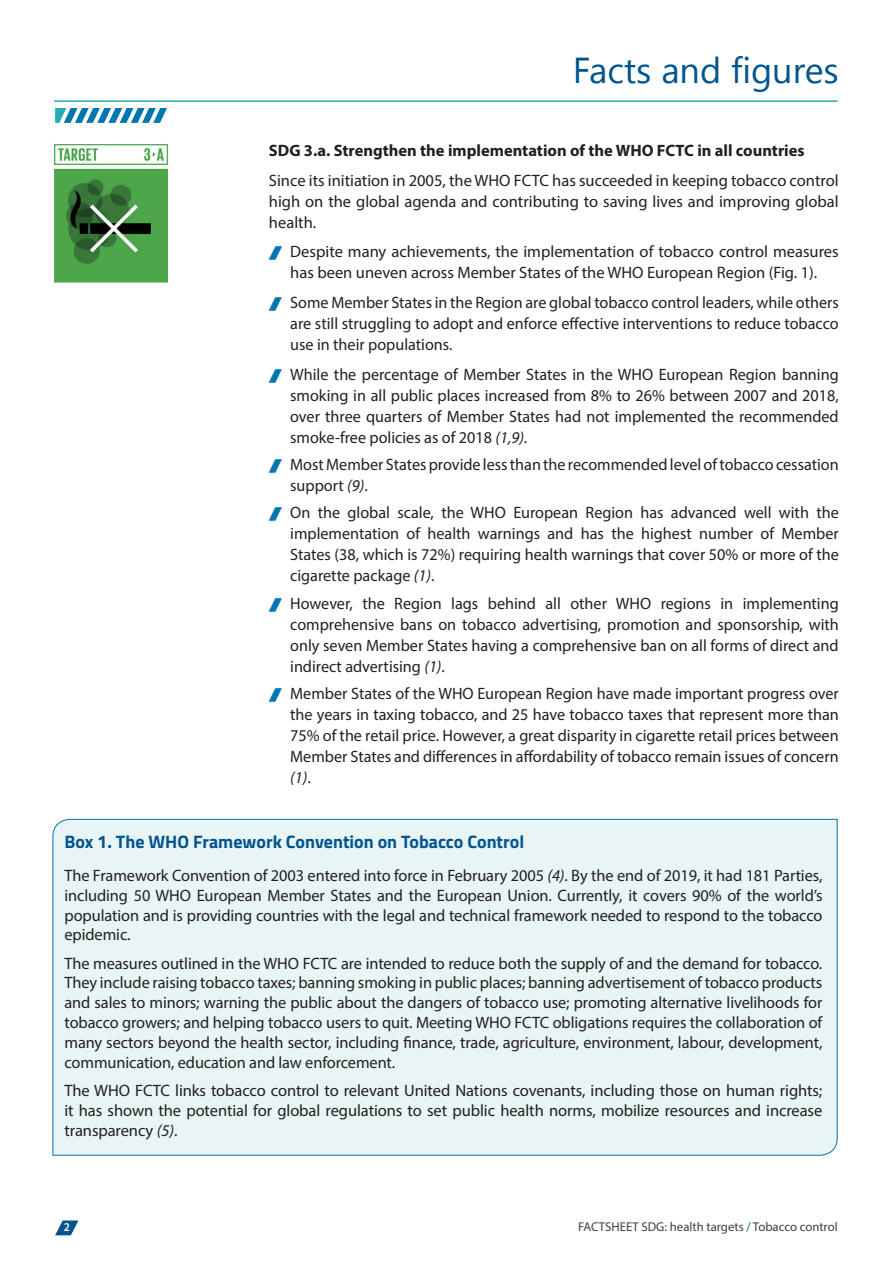
<style>
.page{position:relative;width:893px;height:1263px;background:#fff}
.page>*{position:absolute;margin:0;border:0;box-sizing:border-box;transform-origin:0 0}
.Titoli_interni{font:36px "Segoe UI";color:#00548e}
.titoli_box{font:700 18px "Titillium Web";color:#00548e}
.Testo{font:16.5px/21px "Myriad Pro";color:#231f20;text-align:justify}
.Testo-2{font:700 16.5px "Myriad Pro";color:#231f20}
.t1{font:12.75px "Myriad Pro";color:#3e3e3f}
.t2{font:600 12px "Myriad Pro";color:#fff;scale:.95 1}
.s1{font-style:italic}
.s2{color:#005e97}
</style>
<div class="page">
<svg style="left:55px;top:1220px;width:24px;height:15px"></svg>
<div style="left:52px;top:818px;width:786px;height:338px;background:#e9f4f5"></div>
<img style="left:54px;top:144px;width:115px;height:139px">
<hr style="left:54px;top:100px;width:783px;height:2px;background:#23afb1">
<svg style="left:55px;top:108px;width:112px;height:15px"></svg>
<p class="Titoli_interni" style="left:573px;top:45px;width:267px">Facts and figures</p>
<p class="Testo-2" style="left:269px;top:140px;width:537px">SDG 3.a. Strengthen the implementation of the WHO FCTC in all countries</p>
<p class="Testo" style="left:269px;top:170px;width:571px">Since its initiation in 2005, the WHO FCTC has succeeded in keeping tobacco control high on the global agenda and contributing to saving lives and improving global health.</p>
<p class="Testo" style="left:290px;top:241px;width:550px">Despite many achievements, the implementation of tobacco control measures has been uneven across Member States of the WHO European Region (Fig. 1).</p>
<p class="Testo" style="left:290px;top:292px;width:550px">Some Member States in the Region are global tobacco control leaders, while others are still struggling to adopt and enforce effective interventions to reduce tobacco use in their populations.</p>
<p class="Testo" style="left:290px;top:363px;width:550px">While the percentage of Member States in the WHO European Region banning smoking in all public places increased from 8% to 26% between 2007 and 2018, over three quarters of Member States had not implemented the recommended smoke-free policies as of 2018 <span class="s1">(1,9)</span>.</p>
<p class="Testo" style="left:290px;top:454px;width:550px">Most Member States provide less than the recommended level of tobacco cessation support <span class="s1">(9)</span>.</p>
<p class="Testo" style="left:290px;top:502px;width:550px">On the global scale, the WHO European Region has advanced well with the implementation of health warnings and has the highest number of Member States (38, which is 72%) requiring health warnings that cover 50% or more of the cigarette package <span class="s1">(1)</span>.</p>
<p class="Testo" style="left:290px;top:592px;width:550px">However, the Region lags behind all other WHO regions in implementing comprehensive bans on tobacco advertising, promotion and sponsorship, with only seven Member States having a comprehensive ban on all forms of direct and indirect advertising <span class="s1">(1)</span>.</p>
<p class="Testo" style="left:290px;top:683px;width:550px">Member States of the WHO European Region have made important progress over the years in taxing tobacco, and 25 have tobacco taxes that represent more than 75% of the retail price. However, a great disparity in cigarette retail prices between Member States and differences in affordability of tobacco remain issues of concern <span class="s1">(1)</span>.</p>
<p class="titoli_box" style="left:64px;top:828px;width:461px">Box 1. The WHO Framework Convention on Tobacco Control</p>
<p class="Testo" style="left:64px;top:865px;width:760px;line-height:19.8px">The Framework Convention of 2003 entered into force in February 2005 <span class="s1">(4)</span>. By the end of 2019, it had 181 Parties, including 50 WHO European Member States and the European Union. Currently, it covers 90% of the world’s population and is providing countries with the legal and technical framework needed to respond to the tobacco epidemic.</p>
<p class="Testo" style="left:64px;top:953px;width:759px;line-height:19.8px">The measures outlined in the WHO FCTC are intended to reduce both the supply of and the demand for tobacco.<br>They include raising tobacco taxes; banning smoking in public places; banning advertisement of tobacco products and sales to minors; warning the public about the dangers of tobacco use; promoting alternative livelihoods for tobacco growers; and helping tobacco users to quit. Meeting WHO FCTC obligations requires the collaboration of many sectors beyond the health sector, including finance, trade, agriculture, environment, labour, development, communication, education and law enforcement.</p>
<p class="Testo" style="left:64px;top:1080px;width:759px;line-height:19.8px">The WHO FCTC links tobacco control to relevant United Nations covenants, including those on human rights; it has shown the potential for global regulations to set public health norms, mobilize resources and increase transparency <span class="s1">(5)</span>.</p>
<p class="t2" style="left:64px;top:1219px;width:8px">2</p>
<p class="t1" style="left:578px;top:1219px;width:261px">FACTSHEET SDG: health targets <span class="s2">/</span> Tobacco control</p>
</div>
